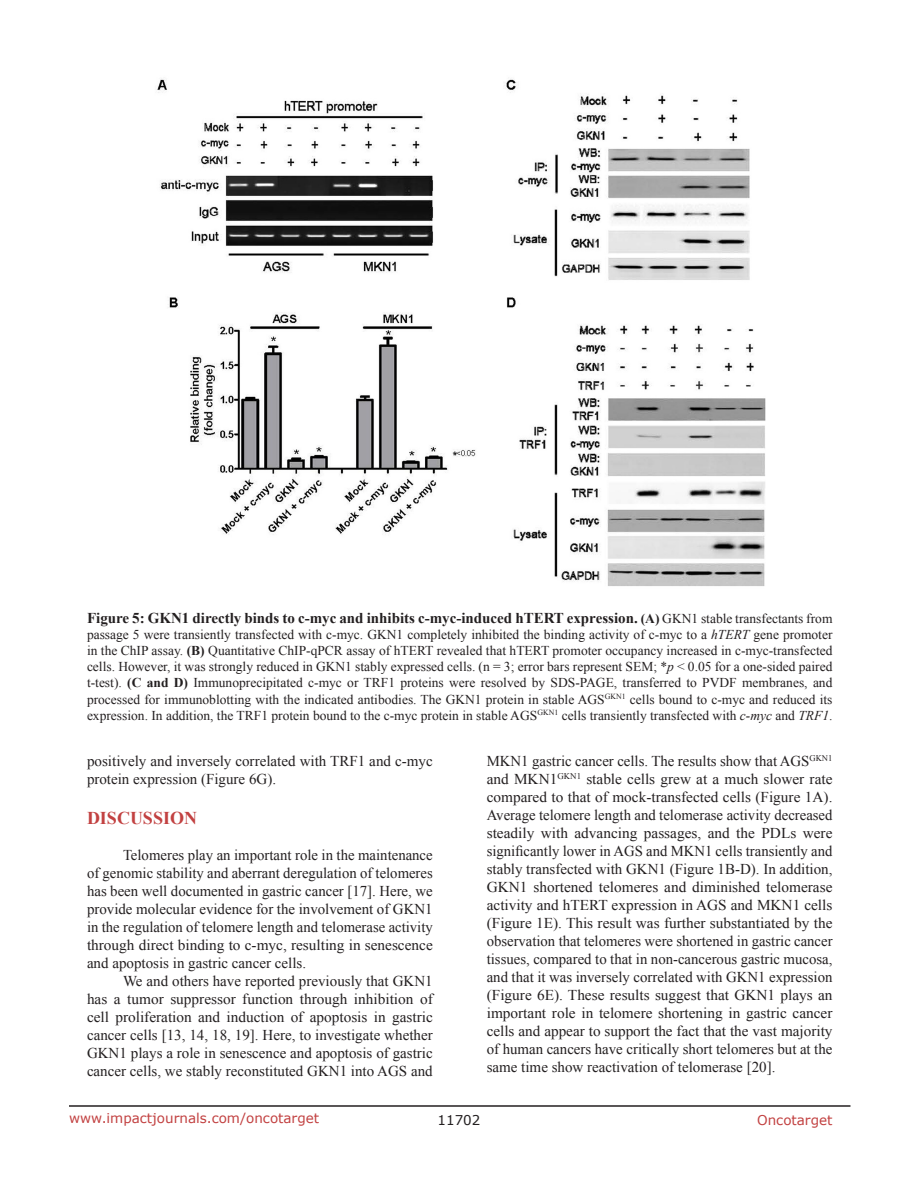
<style>
.page{position:relative;width:918px;height:1188px;background:#fff}
.page>*{position:absolute;margin:0;border:0;box-sizing:border-box;transform-origin:0 0}
.Heading{font:700 18px "Times New Roman";color:#c24141}
.BodyText{font:15px/18px "Times New Roman";color:#231f20;text-align:justify}
.FigureText{font:700 15px "Times New Roman";color:#231f20}
.FigureText-2{font:13.5px/16.2px "Times New Roman";color:#231f20;text-align:justify}
.t1{font:13.5px "Verdana";color:#c24141}
.t2{font:13.5px "Verdana";color:#231f20}
.s1{font-size:13.5px}
.s2{font-weight:400;font-size:13.5px}
.s3{font-style:italic}
.s4{font-weight:700}
</style>
<div class="page">
<hr style="left:69px;top:1105px;width:781px;height:2px;background:#231f20">
<img style="left:157px;top:78px;width:608px;height:508px">
<p class="FigureText" style="left:87px;top:607px;width:747px">Figure 5: GKN1 directly binds to c-myc and inhibits c-myc-induced hTERT expression. <span class="s1">(A)</span> <span class="s2">GKN1 stable transfectants from</span></p>
<p class="FigureText-2" style="left:87px;top:626px;width:747px">passage 5 were transiently transfected with c-myc. GKN1 completely inhibited the binding activity of c-myc to a <span class="s3">hTERT</span> gene promoter in the ChIP assay. <span class="s4">(B)</span> Quantitative ChIP-qPCR assay of hTERT revealed that hTERT promoter occupancy increased in c-myc-transfected cells. However, it was strongly reduced in GKN1 stably expressed cells. (n = 3; error bars represent SEM; *<span class="s3">p</span> &lt; 0.05 for a one-sided paired t-test). <span class="s4">(C and D)</span> Immunoprecipitated c-myc or TRF1 proteins were resolved by SDS-PAGE, transferred to PVDF membranes, and processed for immunoblotting with the indicated antibodies. The GKN1 protein in stable AGS<sup>GKN1</sup> cells bound to c-myc and reduced its expression. In addition, the TRF1 protein bound to the c-myc protein in stable AGS<sup>GKN1</sup> cells transiently transfected with <span class="s3">c-myc</span> and <span class="s3">TRF1</span>.</p>
<p class="BodyText" style="left:87px;top:752px;width:347px">positively and inversely correlated with TRF1 and c-myc protein expression (Figure 6G).</p>
<p class="Heading" style="left:87px;top:806px;width:112px">DISCUSSION</p>
<p class="BodyText" style="left:87px;top:846px;width:347px;text-indent:36px">Telomeres play an important role in the maintenance of genomic stability and aberrant deregulation of telomeres has been well documented in gastric cancer [17]. Here, we provide molecular evidence for the involvement of GKN1 in the regulation of telomere length and telomerase activity through direct binding to c-myc, resulting in senescence and apoptosis in gastric cancer cells.</p>
<p class="BodyText" style="left:87px;top:972px;width:347px;text-indent:36px">We and others have reported previously that GKN1 has a tumor suppressor function through inhibition of cell proliferation and induction of apoptosis in gastric cancer cells [13, 14, 18, 19]. Here, to investigate whether GKN1 plays a role in senescence and apoptosis of gastric cancer cells, we stably reconstituted GKN1 into AGS and</p>
<p class="BodyText" style="left:487px;top:752px;width:347px">MKN1 gastric cancer cells. The results show that AGS<sup>GKN1 </sup>and MKN1<sup>GKN1</sup> stable cells grew at a much slower rate compared to that of mock-transfected cells (Figure 1A).<br>Average telomere length and telomerase activity decreased steadily with advancing passages, and the PDLs were significantly lower in AGS and MKN1 cells transiently and stably transfected with GKN1 (Figure 1B-D). In addition, GKN1 shortened telomeres and diminished telomerase activity and hTERT expression in AGS and MKN1 cells (Figure 1E). This result was further substantiated by the observation that telomeres were shortened in gastric cancer tissues, compared to that in non-cancerous gastric mucosa, and that it was inversely correlated with GKN1 expression (Figure 6E). These results suggest that GKN1 plays an important role in telomere shortening in gastric cancer cells and appear to support the fact that the vast majority of human cancers have critically short telomeres but at the same time show reactivation of telomerase [20].</p>
<p class="t1" style="left:69px;top:1109px;width:252px">www.impactjournals.com/oncotarget</p>
<p class="t2" style="left:438px;top:1111px;width:44px">11702</p>
<p class="t1" style="left:757px;top:1111px;width:77px">Oncotarget</p>
</div>
